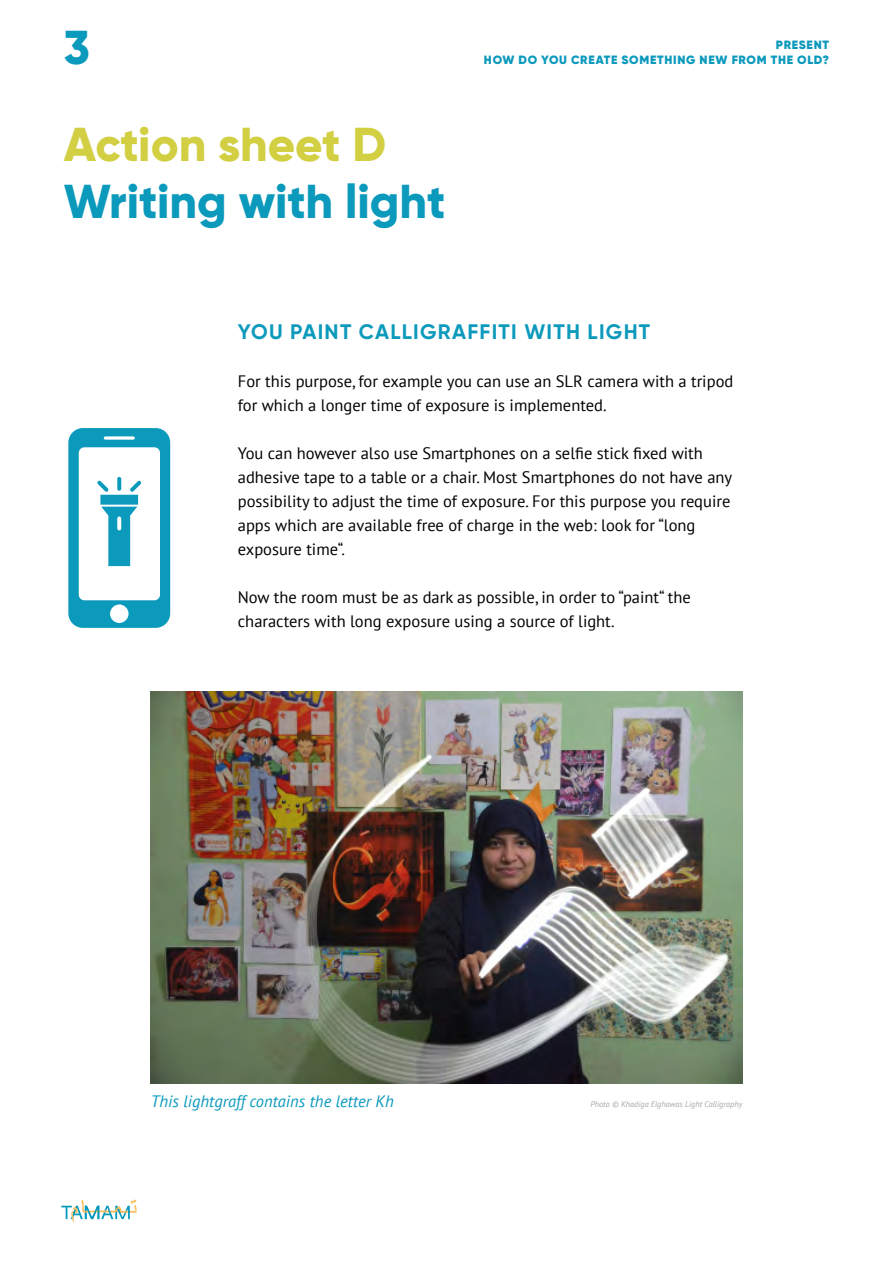
<style>
.page{position:relative;width:893px;height:1263px;background:#fff}
.page>*{position:absolute;margin:0;border:0;box-sizing:border-box;transform-origin:0 0}
.t1{font:800 47.55px "Gilroy";color:#0b99bc}
.t2{font:800 47.55px "Gilroy";letter-spacing:-.005em;color:#d2cf42}
.t3{font:700 21px "Gilroy";letter-spacing:.06em;color:#0b99bc}
.t4{font:16.5px/24px "PT Sans";color:#000}
.t5{font:italic 16.5px "PT Sans";color:#0b99bc}
.t6{font:900 12px "Gilroy";letter-spacing:.06em;color:#0b99bc}
.t7{font:italic 8.25px "PT Sans";color:#a8a8a7}
</style>
<div class="page">
<img style="left:151px;top:692px;width:591px;height:391px">
<svg style="left:68px;top:428px;width:102px;height:200px"></svg>
<svg style="left:61px;top:1199px;width:76px;height:24px"></svg>
<h1 class="t1" style="left:64px;top:17px;width:28px">3</h1>
<h1 class="t2" style="left:64px;top:114px;width:324px">Action sheet D</h1>
<h1 class="t1" style="left:64px;top:171px;width:383px">Writing with light</h1>
<p class="t6" style="left:776px;top:38px;width:55px">PRESENT</p>
<p class="t6" style="left:484px;top:52px;width:347px">HOW DO YOU CREATE SOMETHING NEW FROM THE OLD?</p>
<p class="t3" style="left:238px;top:319px;width:414px">YOU PAINT CALLIGRAFFITI WITH LIGHT</p>
<p class="t4" style="left:238px;top:369px;width:497px">For this purpose, for example you can use an SLR camera with a tripod for which a longer time of exposure is implemented.</p>
<p class="t4" style="left:238px;top:441px;width:496px">You can however also use Smartphones on a selfie stick fixed with adhesive tape to a table or a chair. Most Smartphones do not have any possibility to adjust the time of exposure. For this purpose you require apps which are available free of charge in the web: look for “long exposure time“.</p>
<p class="t4" style="left:238px;top:585px;width:454px">Now the room must be as dark as possible, in order to “paint“ the characters with long exposure using a source of light.</p>
<p class="t5" style="left:151px;top:1091px;width:244px">This lightgraff contains the letter Kh</p>
<p class="t7" style="left:590px;top:1099px;width:153px">Photo © Khadiga Elghawas Light Calligraphy</p>
</div>
